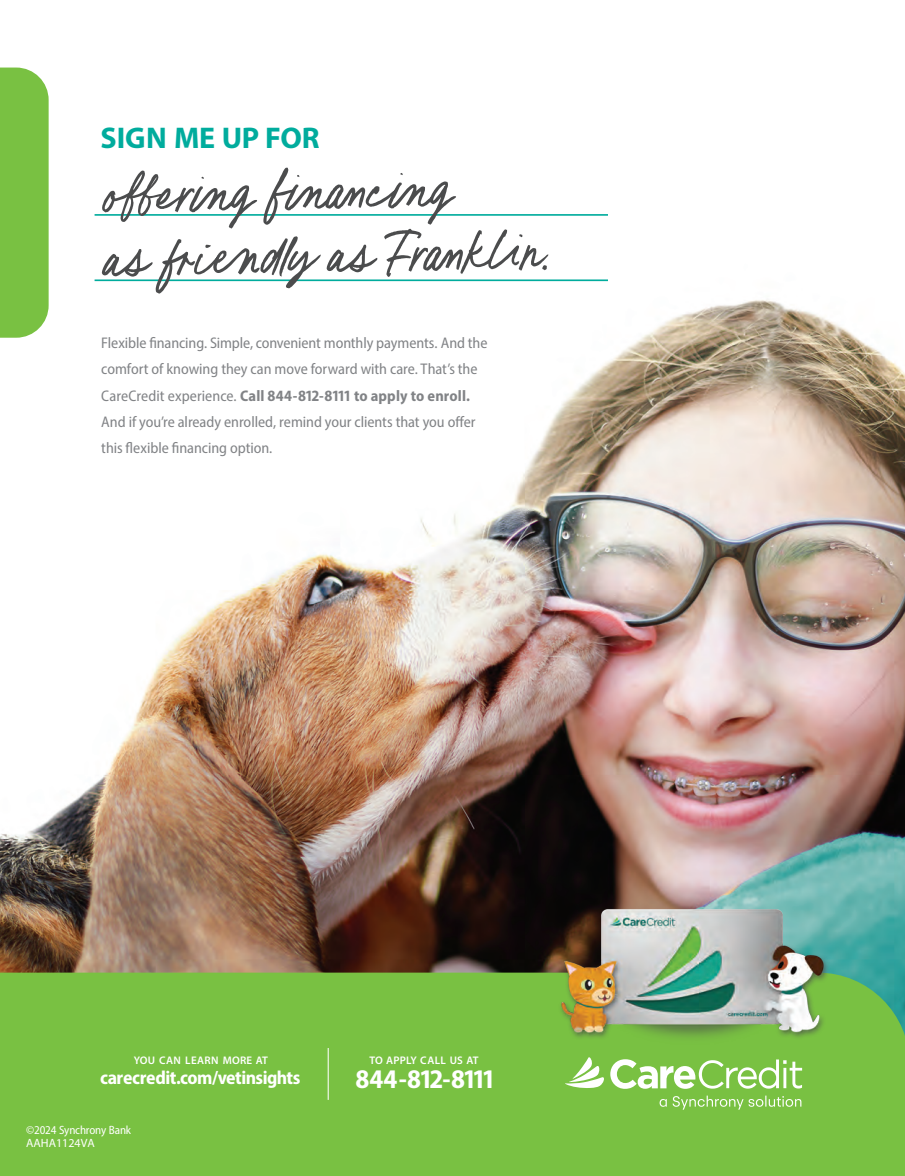
<style>
.page{position:relative;width:905px;height:1176px;background:#fff}
.page>*{position:absolute;margin:0;border:0;box-sizing:border-box;transform-origin:0 0}
.t1{font:700 30px "Myriad Pro";letter-spacing:-.005em;color:#00ac9d}
.t2{font:700 semi-condensed 27px "Myriad Pro";letter-spacing:-.08em;color:#fff}
.t3{font:700 semi-condensed 19.05px "Myriad Pro";letter-spacing:-.02em;color:#fff}
.t4{font:semi-condensed 15.45px/26.2px "Myriad Pro";letter-spacing:-.005em;color:#818386}
.t5{font:semi-condensed 12px "Myriad Pro";letter-spacing:-.015em;color:#fff}
.t6{font:12px "Myriad Pro";color:#fff}
.t7{font:600 10.95px "Myriad Pro";letter-spacing:.015em;color:#fff}
.s1{font-weight:700}
.s2{font-weight:700;font-size:15.75px}
</style>
<div class="page">
<img style="left:0;top:254px;width:904px;height:718px">
<hr style="left:94px;top:214px;width:513px;height:2px;background:#00ac9d">
<hr style="left:94px;top:279px;width:513px;height:2px;background:#00ac9d">
<svg style="left:102px;top:168px;width:446px;height:125px"></svg>
<div style="left:0;top:68px;width:49px;height:270px;background:#79c142"></div>
<div style="left:0;top:972px;width:904px;height:203px;background:#79c142"></div>
<img style="left:514px;top:882px;width:355px;height:187px">
<svg style="left:659px;top:1098px;width:7px;height:8px"></svg>
<svg style="left:672px;top:1095px;width:129px;height:14px;background:#92cc65"></svg>
<svg style="left:565px;top:1057px;width:236px;height:31px"></svg>
<hr style="left:327px;top:1047px;width:1px;height:52px;background:#fff">
<div style="left:850px;top:1053px;width:54px;height:122px;background:#79c142"></div>
<h1 class="t1" style="left:100px;top:118px;width:221px">SIGN ME UP FOR</h1>
<p class="t4" style="left:101px;top:329px;width:387px">Flexible financing. Simple, convenient monthly payments. And the comfort of knowing they can move forward with care. That’s the CareCredit experience. <span class="s1">Call</span> <span class="s2">844</span><span class="s1">-</span><span class="s2">812</span><span class="s1">-</span><span class="s2">8111</span> <span class="s1">to apply to enroll.<br></span>And if you’re already enrolled, remind your clients that you offer this flexible financing option.</p>
<p class="t7" style="left:134px;top:1052px;width:136px">YOU CAN LEARN MORE AT</p>
<p class="t3" style="left:100px;top:1065px;width:202px">carecredit.com/vetinsights</p>
<p class="t5" style="left:26px;top:1122px;width:106px">©2024 Synchrony Bank</p>
<p class="t6" style="left:26px;top:1135px;width:70px">AAHA1124VA</p>
<p class="t7" style="left:369px;top:1052px;width:111px">TO APPLY CALL US AT</p>
<h2 class="t2" style="left:355px;top:1061px;width:141px">844-812-8111</h2>
</div>
